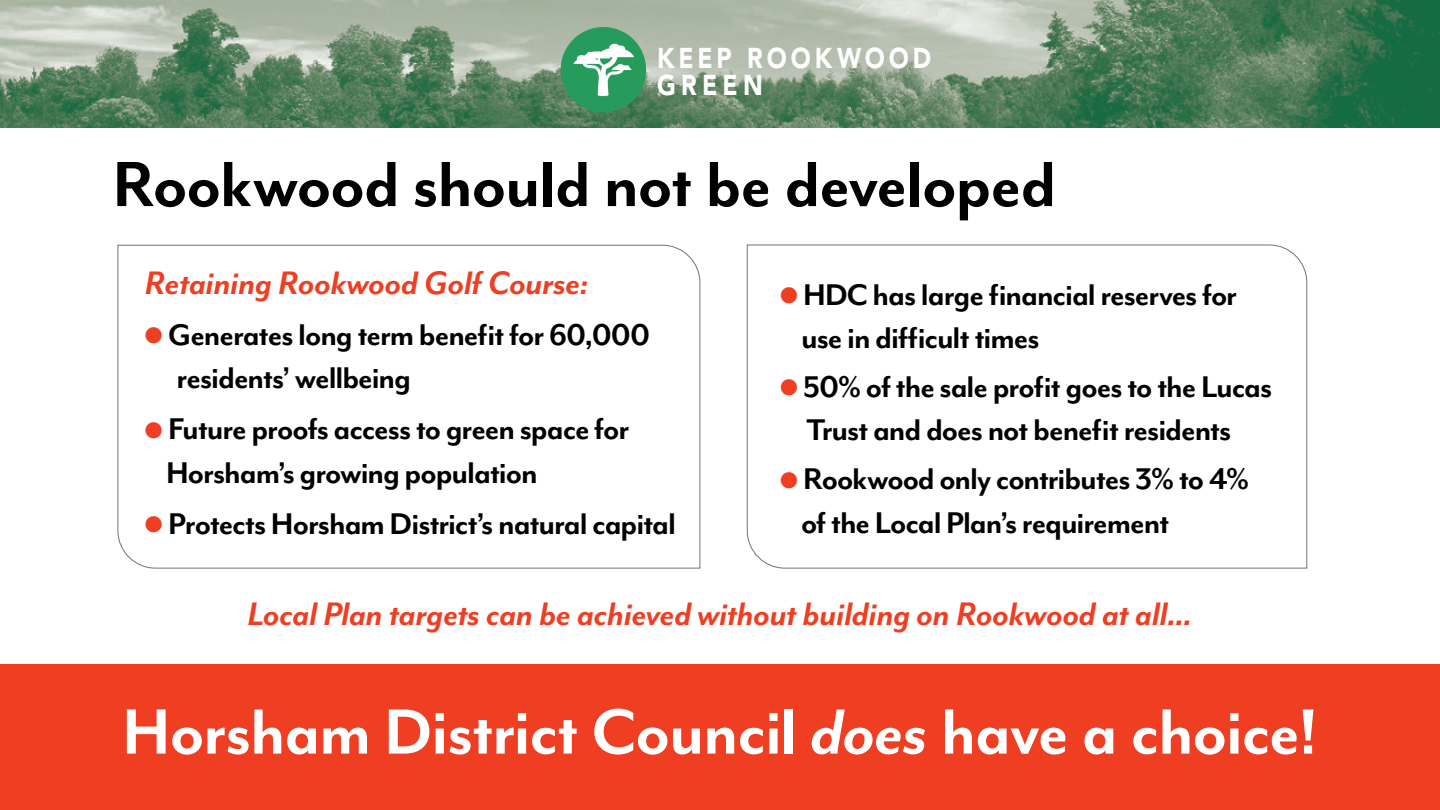
<style>
.page{position:relative;width:1440px;height:810px;background:#fff}
.page>*{position:absolute;margin:0;border:0;box-sizing:border-box;transform-origin:0 0}
.main_header{font:700 73.5px "Mr Eaves Mod OT";letter-spacing:-.015em;color:#fff}
.main_header-2{font:700 73.5px "Mr Eaves Mod OT";letter-spacing:-.015em;color:#000}
.quote_itals{font:italic 700 37.5px "Mr Eaves Mod OT";letter-spacing:-.01em;color:#ef3e22}
.main_text_style{font:700 34.5px/43.5px "Mr Eaves Mod OT";letter-spacing:-.03em;color:#000}
.t1{font:900 28.5px/26.9px "Avenir LT Std";letter-spacing:.165em;color:#fff;scale:.85 1}
.s1{color:#ef3e22}
.s2{font-style:italic}
</style>
<div class="page">
<img style="left:0;top:0;width:1440px;height:128px">
<img style="left:561px;top:27px;width:85px;height:85px;border-radius:43px">
<svg style="left:747px;top:244px;width:561px;height:325px"></svg>
<svg style="left:117px;top:244px;width:584px;height:325px"></svg>
<div style="left:0;top:665px;width:1440px;height:145px;background:#ef3e22"></div>
<p class="t1" style="left:657px;top:45px;width:324px">KEEP ROOKWOOD<br>GREEN</p>
<p class="main_header-2" style="left:112px;top:144px;width:945px">Rookwood should not be developed</p>
<p class="quote_itals" style="left:145px;top:262px;width:445px">Retaining Rookwood Golf Course:</p>
<p class="main_text_style" style="left:177px;top:313px;width:475px;text-indent:-32px"><span class="s1">●</span> Generates long term benefit for 60,000 residents’ wellbeing</p>
<p class="main_text_style" style="left:166px;top:408px;width:465px;text-indent:-21px"><span class="s1">●</span> Future proofs access to green space for<br>Horsham’s growing population</p>
<p class="main_text_style" style="left:145px;top:502px;width:533px"><span class="s1">●</span> Protects Horsham District’s natural capital</p>
<p class="main_text_style" style="left:801px;top:273px;width:437px;text-indent:-21px"><span class="s1">●</span> HDC has large financial reserves for use in difficult times</p>
<p class="main_text_style" style="left:780px;top:365px;width:494px;text-align:center"><span class="s1">●</span> 50% of the sale profit goes to the Lucas<br>Trust and does not benefit residents</p>
<p class="main_text_style" style="left:801px;top:458px;width:450px;text-indent:-21px"><span class="s1">●</span> Rookwood only contributes 3% to 4% of the Local Plan’s requirement</p>
<p class="quote_itals" style="left:248px;top:594px;width:946px">Local Plan targets can be achieved without building on Rookwood at all...</p>
<p class="main_header" style="left:122px;top:692px;width:1197px">Horsham District Council <span class="s2">does</span> have a choice!</p>
</div>
